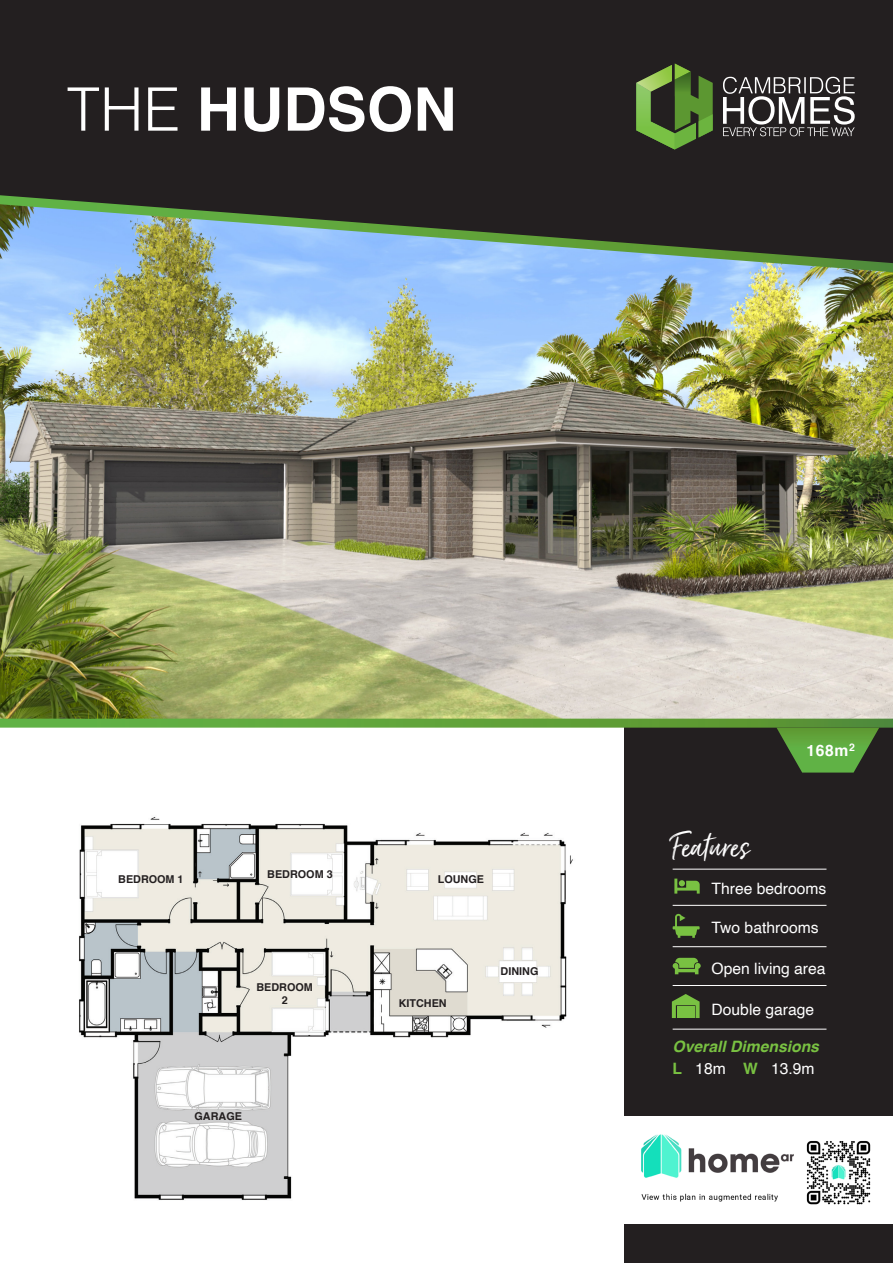
<style>
.page{position:relative;width:893px;height:1263px;background:#fff}
.page>*{position:absolute;margin:0;border:0;box-sizing:border-box;transform-origin:0 0}
.t1{font:700 60px "Helvetica";color:#fff}
.t2{font:41.1px "Just Lovely";color:#fff}
.t3{font:15.6px "Helvetica";color:#fff}
.t4{font:italic 700 15.6px "Helvetica";color:#79c142}
.t5{font:700 15.6px "Helvetica";color:#fff}
.t6{font:700 10.8px/12.9px "Helvetica";color:#231f20;text-align:center}
.s1{font-weight:300}
.s2{font-weight:700;color:#79c142}
</style>
<div class="page">
<img style="left:0;top:279px;width:893px;height:440px">
<div style="left:624px;top:719px;width:269px;height:544px;background:#231f20"></div>
<svg style="left:0;top:719px;width:893px;height:9px"></svg>
<div style="left:0;top:0;width:893px;height:189px;background:#231f20"></div>
<svg style="left:0;top:189px;width:893px;height:90px"></svg>
<div style="left:624px;top:1116px;width:269px;height:108px;background:#fff"></div>
<img style="left:641px;top:1134px;width:153px;height:68px">
<svg style="left:777px;top:728px;width:102px;height:44px"></svg>
<svg style="left:723px;top:77px;width:132px;height:59px"></svg>
<svg style="left:636px;top:64px;width:77px;height:86px"></svg>
<img style="left:675px;top:72px;width:15px;height:24px">
<img style="left:636px;top:83px;width:15px;height:9px">
<img style="left:806px;top:1141px;width:65px;height:64px">
<hr style="left:673px;top:869px;width:153px;height:1px;background:#fff">
<hr style="left:673px;top:905px;width:153px;height:1px;background:#fff">
<hr style="left:673px;top:946px;width:153px;height:1px;background:#fff">
<hr style="left:673px;top:1029px;width:153px;height:1px;background:#fff">
<hr style="left:673px;top:985px;width:153px;height:1px;background:#fff">
<svg style="left:674px;top:878px;width:26px;height:15px"></svg>
<svg style="left:673px;top:914px;width:27px;height:24px"></svg>
<svg style="left:673px;top:958px;width:28px;height:16px"></svg>
<svg style="left:672px;top:994px;width:28px;height:24px"></svg>
<hr style="left:677px;top:1006px;width:17px;height:4px;background:#79c142">
<hr style="left:677px;top:1010px;width:17px;height:4px;background:#79c142">
<hr style="left:677px;top:1014px;width:17px;height:4px;background:#79c142">
<img style="left:79px;top:817px;width:494px;height:383px">
<p class="t1" style="left:67px;top:69px;width:391px"><span class="s1">THE</span> HUDSON</p>
<p class="t6" style="left:118px;top:873px;width:67px">BEDROOM 1</p>
<p class="t6" style="left:267px;top:868px;width:67px">BEDROOM 3</p>
<p class="t6" style="left:256px;top:981px;width:58px">BEDROOM<br>2</p>
<p class="t6" style="left:195px;top:1111px;width:49px">GARAGE</p>
<p class="t6" style="left:438px;top:873px;width:48px">LOUNGE</p>
<p class="t6" style="left:399px;top:997px;width:49px">KITCHEN</p>
<p class="t6" style="left:501px;top:965px;width:39px">DINING</p>
<p class="t2" style="left:673px;top:822px;width:79px">Features</p>
<p class="t5" style="left:807px;top:740px;width:50px">168m<sup>2</sup></p>
<p class="t3" style="left:711px;top:876px;width:116px">Three bedrooms</p>
<p class="t3" style="left:711px;top:916px;width:109px">Two bathrooms</p>
<p class="t3" style="left:711px;top:956px;width:116px">Open living area</p>
<p class="t3" style="left:711px;top:998px;width:104px">Double garage</p>
<p class="t4" style="left:673px;top:1034px;width:148px">Overall Dimensions</p>
<p class="t3" style="left:673px;top:1056px;width:143px"><span class="s2">L</span> 18m <span class="s2">W</span> 13.9m</p>
</div>
